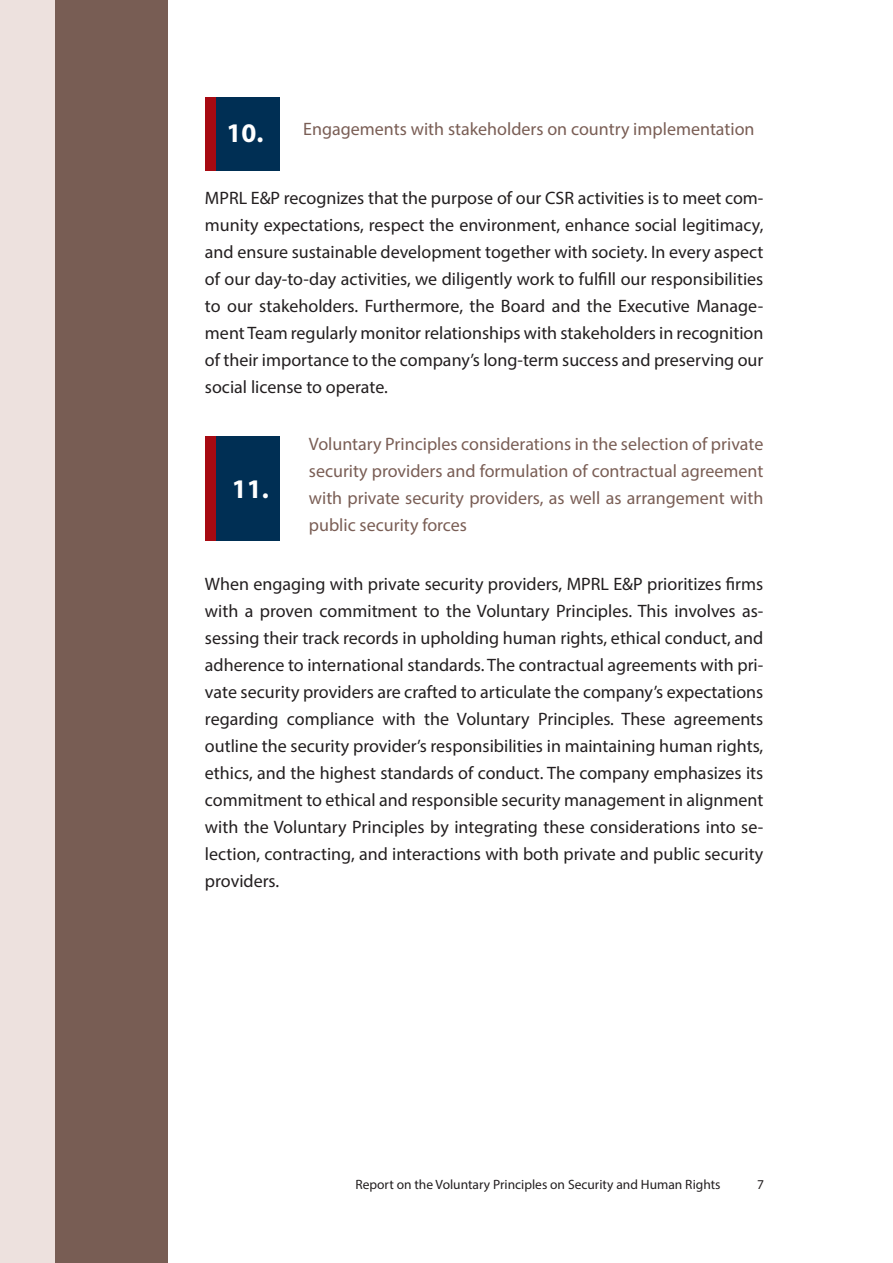
<style>
.page{position:relative;width:893px;height:1263px;background:#fff}
.page>*{position:absolute;margin:0;border:0;box-sizing:border-box;transform-origin:0 0}
.t1{font:700 27px "Myriad Pro";color:#fff}
.t2{font:18px/27px "Myriad Pro";color:#231f20;text-align:justify}
.t3{font:18px/27px "Myriad Pro";color:#7a5e55;text-align:justify}
.t4{font:13.5px "Myriad Pro";color:#231f20}
</style>
<div class="page">
<div style="left:0;top:0;width:113px;height:1263px;background:#ede1de"></div>
<div style="left:205px;top:97px;width:28px;height:73px;background:#a70a12"></div>
<div style="left:216px;top:97px;width:63px;height:73px;background:#002f54"></div>
<div style="left:205px;top:437px;width:28px;height:104px;background:#a70a12"></div>
<div style="left:216px;top:437px;width:63px;height:104px;background:#002f54"></div>
<div style="left:55px;top:0;width:112px;height:1263px;background:#785d54"></div>
<p class="t1" style="left:226px;top:115px;width:38px">10.</p>
<p class="t3" style="left:303px;top:115px;width:453px">Engagements with stakeholders on country implementation</p>
<p class="t2" style="left:205px;top:184px;width:560px">MPRL E&amp;P recognizes that the purpose of our CSR activities is to meet com&shy;munity expectations, respect the environment, enhance social legitimacy, and ensure sustainable development together with society. In every aspect of our day-to-day activities, we diligently work to fulfill our responsibilities to our stakeholders. Furthermore, the Board and the Executive Manage&shy;ment Team regularly monitor relationships with stakeholders in recognition of their importance to the company’s long-term success and preserving our social license to operate.</p>
<p class="t1" style="left:232px;top:471px;width:38px">11.</p>
<p class="t3" style="left:309px;top:430px;width:456px">Voluntary Principles considerations in the selection of private security providers and formulation of contractual agreement with private security providers, as well as arrangement with public security forces</p>
<p class="t2" style="left:205px;top:570px;width:560px">When engaging with private security providers, MPRL E&amp;P prioritizes firms with a proven commitment to the Voluntary Principles. This involves as&shy;sessing their track records in upholding human rights, ethical conduct, and adherence to international standards. The contractual agreements with pri&shy;vate security providers are crafted to articulate the company’s expectations regarding compliance with the Voluntary Principles. These agreements outline the security provider’s responsibilities in maintaining human rights, ethics, and the highest standards of conduct. The company emphasizes its commitment to ethical and responsible security management in alignment with the Voluntary Principles by integrating these considerations into se&shy;lection, contracting, and interactions with both private and public security providers.</p>
<p class="t4" style="left:355px;top:1176px;width:367px">Report on the Voluntary Principles on Security and Human Rights</p>
<p class="t4" style="left:757px;top:1176px;width:8px">7</p>
</div>
